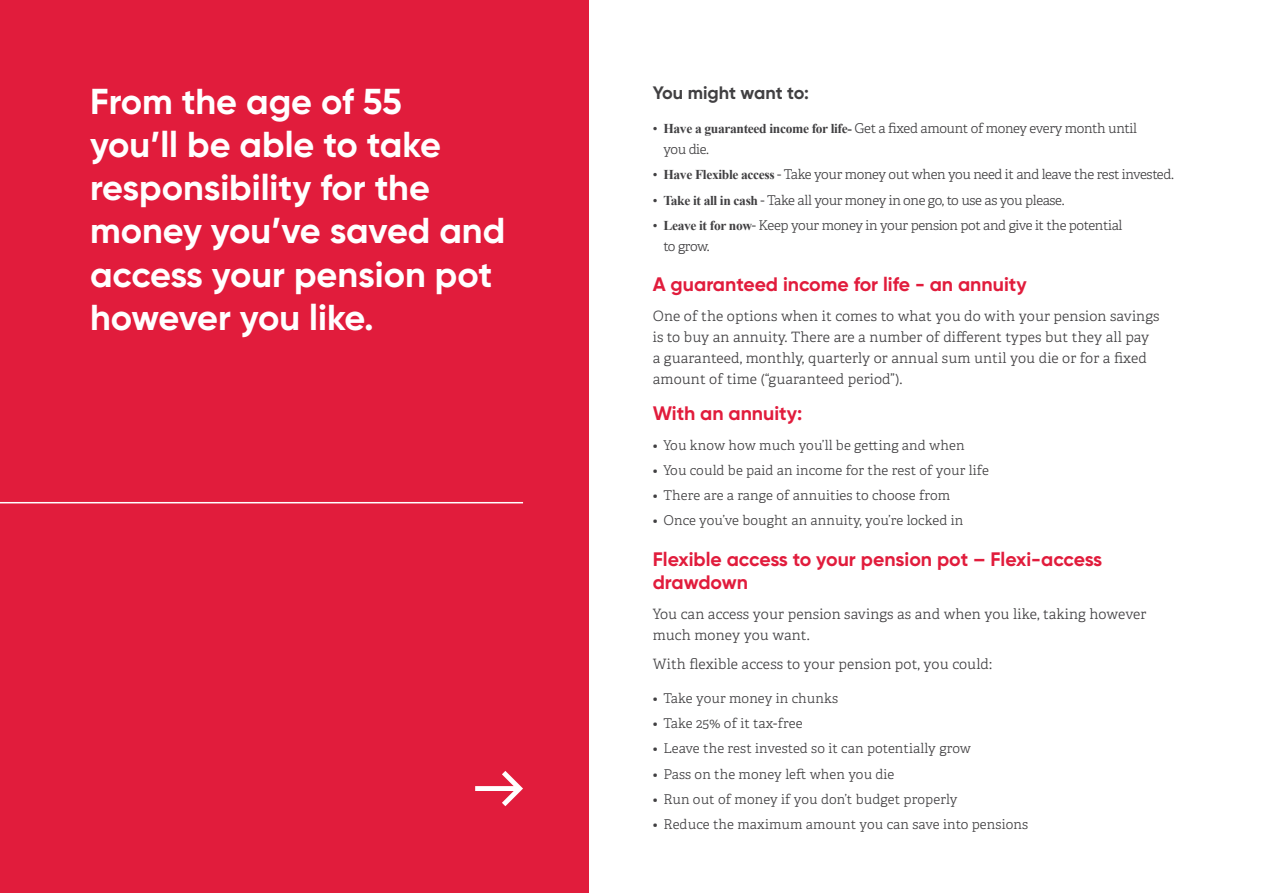
<style>
.page{position:relative;width:1263px;height:893px;background:#fff}
.page>*{position:absolute;margin:0;border:0;box-sizing:border-box;transform-origin:0 0}
.t1{font:700 36px/43.2px "Gilroy";color:#fff}
.t2{font:700 19.5px/23.4px "Gilroy";color:#e11c3c}
.t3{font:700 18px "Gilroy";color:#414042}
.t4{font:300 14.25px/21px "Adelle";letter-spacing:.01em;color:#414042}
.t5{font:300 13.5px "Adelle";color:#414042}
.t6{font:300 13.5px/21px "Adelle";letter-spacing:-.025em;color:#414042}
.s1{font-family:"Times New Roman";font-weight:400}
.s2{font-family:"Times New Roman";font-weight:700}
</style>
<div class="page">
<div style="left:0;top:0;width:589px;height:893px;background:#e11c3c"></div>
<svg style="left:475px;top:771px;width:48px;height:35px"></svg>
<hr style="left:0;top:502px;width:523px;height:1px;background:#fff">
<h1 class="t1" style="left:90px;top:79px;width:417px">From the age of 55<br>you’ll be able to take responsibility for the money you’ve saved and access your pension pot however you like.</h1>
<h3 class="t3" style="left:653px;top:82px;width:158px">You might want to:</h3>
<p class="t6" style="left:663px;top:118px;width:475px;text-indent:-11px"><span class="s1">•</span> <span class="s2">Have a guaranteed income for life-</span> Get a fixed amount of money every month until you die.</p>
<p class="t6" style="left:653px;top:164px;width:523px"><span class="s1">•</span> <span class="s2">Have Flexible access</span> - Take your money out when you need it and leave the rest invested.</p>
<p class="t6" style="left:653px;top:190px;width:413px"><span class="s1">•</span> <span class="s2">Take it all in cash</span> - Take all your money in one go, to use as you please.</p>
<p class="t6" style="left:663px;top:215px;width:461px;text-indent:-11px"><span class="s1">•</span> <span class="s2">Leave it for now</span>- Keep your money in your pension pot and give it the potential to grow.</p>
<h2 class="t2" style="left:653px;top:273px;width:375px">A guaranteed income for life - an annuity</h2>
<p class="t4" style="left:653px;top:306px;width:508px">One of the options when it comes to what you do with your pension savings is to buy an annuity. There are a number of different types but they all pay a guaranteed, monthly, quarterly or annual sum until you die or for a fixed amount of time (“guaranteed period”).</p>
<h2 class="t2" style="left:653px;top:401px;width:151px">With an annuity:</h2>
<p class="t5" style="left:653px;top:437px;width:313px">• You know how much you’ll be getting and when</p>
<p class="t5" style="left:653px;top:462px;width:338px">• You could be paid an income for the rest of your life</p>
<p class="t5" style="left:653px;top:487px;width:299px">• There are a range of annuities to choose from</p>
<p class="t5" style="left:653px;top:512px;width:312px">• Once you’ve bought an annuity, you’re locked in</p>
<h2 class="t2" style="left:653px;top:547px;width:451px">Flexible access to your pension pot – Flexi-access drawdown</h2>
<p class="t4" style="left:653px;top:603px;width:495px">You can access your pension savings as and when you like, taking however much money you want.</p>
<p class="t4" style="left:653px;top:654px;width:341px">With flexible access to your pension pot, you could:</p>
<p class="t5" style="left:653px;top:690px;width:187px">• Take your money in chunks</p>
<p class="t5" style="left:653px;top:715px;width:151px">• Take 25% of it tax-free</p>
<p class="t5" style="left:653px;top:740px;width:320px">• Leave the rest invested so it can potentially grow</p>
<p class="t5" style="left:653px;top:766px;width:243px">• Pass on the money left when you die</p>
<p class="t5" style="left:653px;top:791px;width:306px">• Run out of money if you don’t budget properly</p>
<p class="t5" style="left:653px;top:816px;width:377px">• Reduce the maximum amount you can save into pensions</p>
</div>
